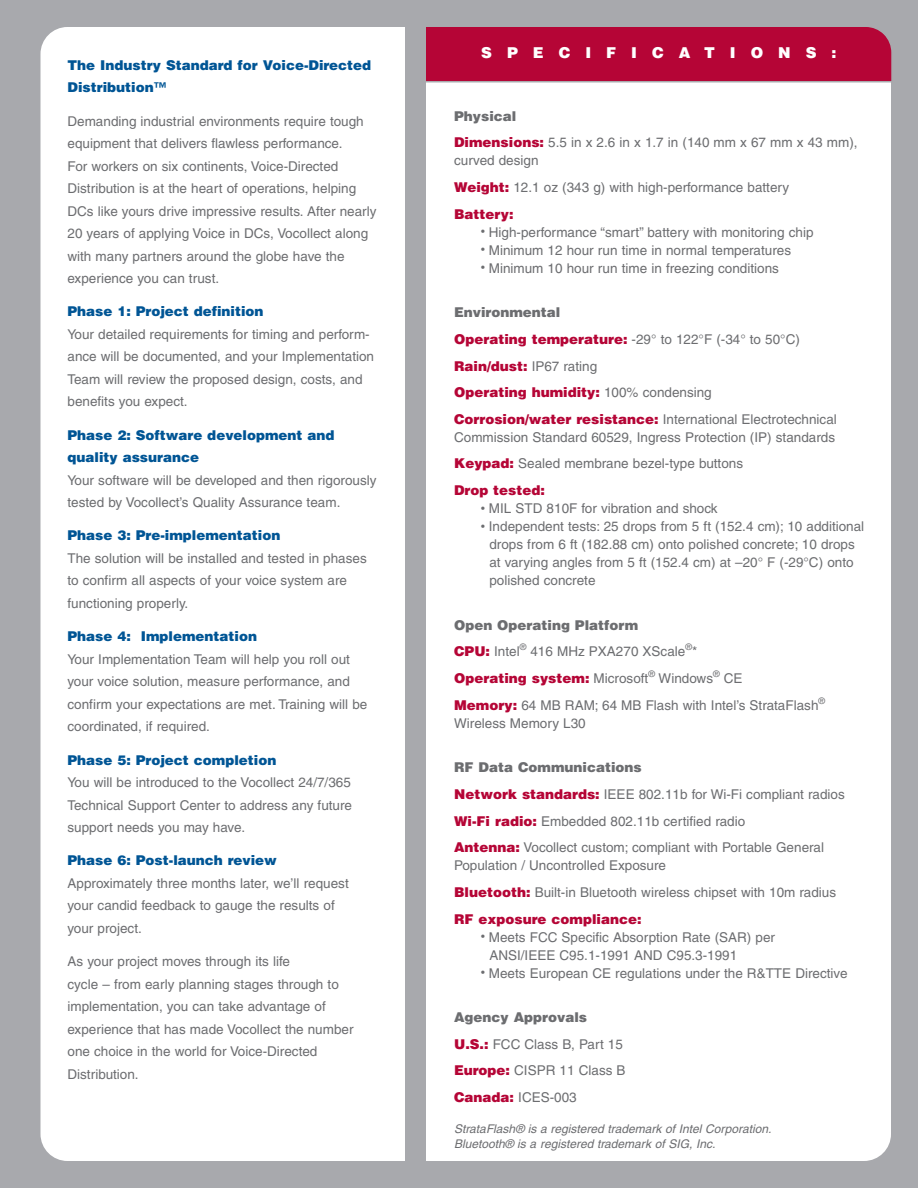
<style>
.page{position:relative;width:918px;height:1188px;background:#a8a9ad}
.page>*{position:absolute;margin:0;border:0;box-sizing:border-box;transform-origin:0 0}
.t1{font:900 15px "Helvetica";letter-spacing:1em;color:#fff}
.t2{font:13.5px/22.5px "Helvetica";color:#6c6d70}
.t3{font:900 13.5px/22.5px "Helvetica";color:#005595}
.t4{font:italic 12px/15px "Helvetica";color:#6c6d70}
.s1{font-weight:900}
.s2{font-weight:900;color:#b50536}
.s3{font-size:10.5px}
</style>
<div class="page">
<div style="left:40px;top:27px;width:851px;height:1134px;background:#fff;border-radius:27px"></div>
<div style="left:426px;top:27px;width:466px;height:55px;background:#b50536"></div>
<div style="left:405px;top:20px;width:21px;height:1154px;background:#a8a9ad"></div>
<p class="t3" style="left:68px;top:55px;width:305px">The Industry Standard for Voice-Directed<br>Distribution™</p>
<p class="t2" style="left:68px;top:111px;width:311px">Demanding industrial environments require tough equipment that delivers flawless performance.<br>For workers on six continents, Voice-Directed Distribution is at the heart of operations, helping DCs like yours drive impressive results. After nearly 20 years of applying Voice in DCs, Vocollect along with many partners around the globe have the experience you can trust.</p>
<p class="t3" style="left:68px;top:301px;width:198px">Phase 1: Project definition</p>
<p class="t2" style="left:68px;top:324px;width:308px">Your detailed requirements for timing and perform&shy;ance will be documented, and your Implementation Team will review the proposed design, costs, and benefits you expect.</p>
<p class="t3" style="left:68px;top:425px;width:269px">Phase 2: Software development and quality assurance</p>
<p class="t2" style="left:68px;top:470px;width:311px">Your software will be developed and then rigorously tested by Vocollect’s Quality Assurance team.</p>
<p class="t3" style="left:68px;top:526px;width:214px">Phase 3: Pre-implementation</p>
<p class="t2" style="left:67px;top:548px;width:301px">The solution will be installed and tested in phases to confirm all aspects of your voice system are functioning properly.</p>
<p class="t3" style="left:68px;top:626px;width:191px">Phase 4: Implementation</p>
<p class="t2" style="left:68px;top:649px;width:301px">Your Implementation Team will help you roll out your voice solution, measure performance, and confirm your expectations are met. Training will be coordinated, if required.</p>
<p class="t3" style="left:68px;top:750px;width:210px">Phase 5: Project completion</p>
<p class="t2" style="left:68px;top:772px;width:286px;text-align:justify">You will be introduced to the Vocollect 24/7/365<br>Technical Support Center to address any future support needs you may have.</p>
<p class="t3" style="left:68px;top:850px;width:211px">Phase 6: Post-launch review</p>
<p class="t2" style="left:68px;top:873px;width:283px">Approximately three months later, we’ll request your candid feedback to gauge the results of your project.</p>
<p class="t2" style="left:67px;top:951px;width:288px">As your project moves through its life<br>cycle – from early planning stages through to implementation, you can take advantage of experience that has made Vocollect the number one choice in the world for Voice-Directed Distribution.</p>
<p class="t1" style="left:481px;top:47px;width:357px">SPECIFICATIONS:</p>
<p class="t2" style="left:454px;top:104px;width:405px;line-height:26.7px"><span class="s1">Physical<br></span><span class="s2">Dimensions:</span> 5.5 in x 2.6 in x 1.7 in (140 mm x 67 mm x 43 mm),</p>
<p class="t2" style="left:454px;top:148px;width:337px;line-height:26.7px">curved design<br><span class="s2">Weight:</span> 12.1 oz (343 g) with high-performance battery<br><span class="s2">Battery:</span></p>
<p class="t2" style="left:481px;top:222px;width:334px"><span class="s3">•</span> High-performance “smart” battery with monitoring chip</p>
<p class="t2" style="left:481px;top:240px;width:312px"><span class="s3">•</span> Minimum 12 hour run time in normal temperatures</p>
<p class="t2" style="left:481px;top:258px;width:299px"><span class="s3">•</span> Minimum 10 hour run time in freezing conditions</p>
<p class="t2" style="left:454px;top:300px;width:384px;line-height:26.7px"><span class="s1">Environmental<br></span><span class="s2">Operating temperature:</span> -29° to 122°F (-34° to 50°C)<br><span class="s2">Rain/dust:</span> IP67 rating<br><span class="s2">Operating humidity:</span> 100% condensing<br><span class="s2">Corrosion/water resistance:</span> International Electrotechnical</p>
<p class="t2" style="left:454px;top:425px;width:383px;line-height:26.7px">Commission Standard 60529, Ingress Protection (IP) standards<br><span class="s2">Keypad:</span> Sealed membrane bezel-type buttons<br><span class="s2">Drop tested:</span></p>
<p class="t2" style="left:481px;top:498px;width:238px"><span class="s3">•</span> MIL STD 810F for vibration and shock</p>
<p class="t2" style="left:489px;top:519px;width:376px;line-height:18px;text-indent:-8px"><span class="s3">•</span> Independent tests: 25 drops from 5 ft (152.4 cm); 10 additional drops from 6 ft (182.88 cm) onto polished concrete; 10 drops at varying angles from 5 ft (152.4 cm) at –20° F (-29°C) onto polished concrete</p>
<p class="t2" style="left:454px;top:613px;width:373px;line-height:26.7px"><span class="s1">Open Operating Platform<br></span><span class="s2">CPU:</span> Intel<sup>®</sup> 416 MHz PXA270 XScale<sup>®</sup>*<br><span class="s2">Operating system:</span> Microsoft<sup>®</sup> Windows<sup>®</sup> CE<br><span class="s2">Memory:</span> 64 MB RAM; 64 MB Flash with Intel’s StrataFlash<sup>®</sup></p>
<p class="t2" style="left:454px;top:713px;width:133px">Wireless Memory L30</p>
<p class="t2" style="left:454px;top:755px;width:392px;line-height:26.7px"><span class="s1">RF Data Communications<br></span><span class="s2">Network standards:</span> IEEE 802.11b for Wi-Fi compliant radios <span class="s2">Wi-Fi radio:</span> Embedded 802.11b certified radio<br><span class="s2">Antenna:</span> Vocollect custom; compliant with Portable General</p>
<p class="t2" style="left:454px;top:853px;width:384px;line-height:26.7px">Population / Uncontrolled Exposure<br><span class="s2">Bluetooth:</span> Built-in Bluetooth wireless chipset with 10m radius<br><span class="s2">RF exposure compliance:</span></p>
<p class="t2" style="left:489px;top:929px;width:287px;line-height:18px;text-indent:-8px"><span class="s3">•</span> Meets FCC Specific Absorption Rate (SAR) per<br>ANSI/IEEE C95.1-1991 AND C95.3-1991</p>
<p class="t2" style="left:481px;top:963px;width:368px"><span class="s3">•</span> Meets European CE regulations under the R&amp;TTE Directive</p>
<p class="t2" style="left:454px;top:1005px;width:173px;line-height:26.7px"><span class="s1">Agency Approvals<br></span><span class="s2">U.S.:</span> FCC Class B, Part 15<br><span class="s2">Europe:</span> CISPR 11 Class B<br><span class="s2">Canada:</span> ICES-003</p>
<p class="t4" style="left:454px;top:1123px;width:319px">StrataFlash® is a registered trademark of Intel Corporation.<br>Bluetooth® is a registered trademark of SIG, Inc.</p>
</div>
